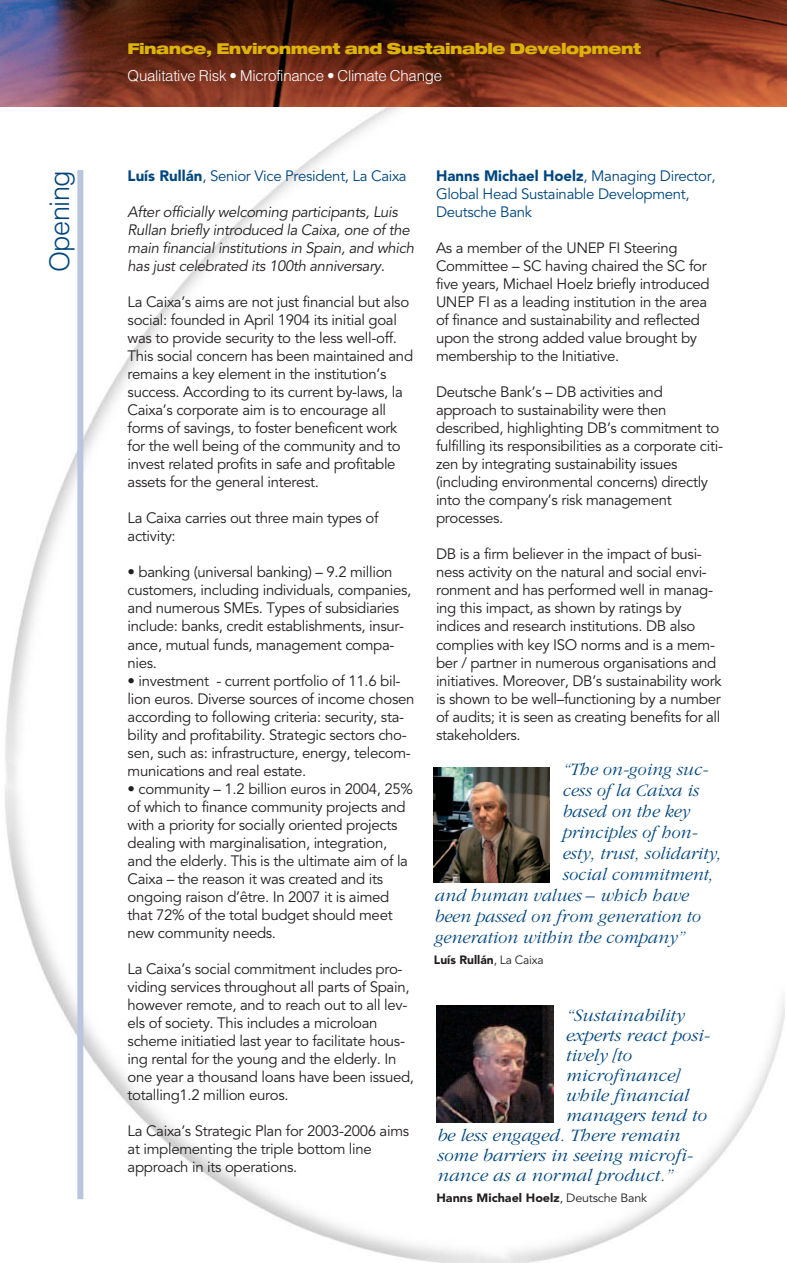
<style>
.page{position:relative;width:787px;height:1263px;background:#fff}
.page>*{position:absolute;margin:0;border:0;box-sizing:border-box;transform-origin:0 0}
.t1{font:300 27px "Helvetica";letter-spacing:-.015em;color:#00467e}
.t2{font:italic 300 18px "Garamond";color:#00467e}
.t3{font:italic 300 18px "Garamond";color:#00467e;scale:1.04 1}
.t4{font:15px/18px "Avenir";letter-spacing:-.02em;color:#231f20}
.t5{font:italic 15px/18px "Avenir";letter-spacing:-.02em;color:#231f20}
.t6{font:15px/18px "Avenir";letter-spacing:-.02em;color:#00467e}
.t7{font:900 expanded 15px "Helvetica Neue";letter-spacing:-.03em;color:#deb308}
.t8{font:300 15px "Helvetica";letter-spacing:-.015em;color:#fff}
.t9{font:900 12px "Avenir";color:#231f20;scale:1.04 1}
.t10{font:900 12px "Avenir";color:#231f20}
.s1{font-weight:900}
.s2{font-weight:400}
</style>
<div class="page">
<img style="left:2px;top:106px;width:782px;height:1157px">
<img style="left:0;top:0;width:787px;height:106px">
<div style="left:77px;top:170px;width:6px;height:1029px;background:#b9c5dc"></div>
<div style="left:434px;top:762px;width:289px;height:241px;background:#fff"></div>
<img style="left:436px;top:1005px;width:117px;height:117px">
<img style="left:434px;top:767px;width:115px;height:116px">
<h1 class="t1" style="left:44px;top:272px;width:104px;rotate:-90deg">Opening</h1>
<p class="t7" style="left:128px;top:42px;width:515px">Finance, Environment and Sustainable Development</p>
<p class="t8" style="left:128px;top:67px;width:316px">Qualitative Risk • Microfinance • Climate Change</p>
<p class="t6" style="left:128px;top:168px;width:280px"><span class="s1">Luís Rullán</span>, Senior Vice President, La Caixa</p>
<p class="t5" style="left:128px;top:204px;width:288px">After officially welcoming participants, Luis Rullan briefly introduced la Caixa, one of the main financial institutions in Spain, and which has just celebrated its 100th anniversary.</p>
<p class="t4" style="left:128px;top:294px;width:287px">La Caixa’s aims are not just financial but also social: founded in April 1904 its initial goal was to provide security to the less well-off.<br>This social concern has been maintained and remains a key element in the institution’s success. According to its current by-laws, la Caixa’s corporate aim is to encourage all forms of savings, to foster beneficent work for the well being of the community and to invest related profits in safe and profitable assets for the general interest.</p>
<p class="t4" style="left:128px;top:510px;width:252px">La Caixa carries out three main types of activity:</p>
<p class="t4" style="left:128px;top:564px;width:285px">• banking (universal banking) – 9.2 million customers, including individuals, companies, and numerous SMEs. Types of subsidiaries include: banks, credit establishments, insur&shy;ance, mutual funds, management compa&shy;nies.</p>
<p class="t4" style="left:128px;top:672px;width:288px">• investment - current portfolio of 11.6 bil&shy;lion euros. Diverse sources of income chosen according to following criteria: security, sta&shy;bility and profitability. Strategic sectors cho&shy;sen, such as: infrastructure, energy, telecom&shy;munications and real estate.</p>
<p class="t4" style="left:128px;top:780px;width:287px">• community – 1.2 billion euros in 2004, 25% of which to finance community projects and with a priority for socially oriented projects dealing with marginalisation, integration, and the elderly. This is the ultimate aim of la Caixa – the reason it was created and its ongoing raison d’être. In 2007 it is aimed that 72% of the total budget should meet new community needs.</p>
<p class="t4" style="left:128px;top:960px;width:288px">La Caixa’s social commitment includes pro&shy;viding services throughout all parts of Spain, however remote, and to reach out to all lev&shy;els of society. This includes a microloan scheme initiatied last year to facilitate hous&shy;ing rental for the young and the elderly. In one year a thousand loans have been issued, totalling1.2 million euros.</p>
<p class="t4" style="left:128px;top:1122px;width:283px">La Caixa’s Strategic Plan for 2003-2006 aims at implementing the triple bottom line approach in its operations.</p>
<p class="t6" style="left:436px;top:168px;width:281px"><span class="s1">Hanns Michael Hoelz</span>, Managing Director,<br>Global Head Sustainable Development,<br>Deutsche Bank</p>
<p class="t4" style="left:436px;top:240px;width:275px">As a member of the UNEP FI Steering Committee – SC having chaired the SC for five years, Michael Hoelz briefly introduced UNEP FI as a leading institution in the area of finance and sustainability and reflected upon the strong added value brought by membership to the Initiative.</p>
<p class="t4" style="left:436px;top:384px;width:288px">Deutsche Bank’s – DB activities and approach to sustainability were then described, highlighting DB’s commitment to fulfilling its responsibilities as a corporate citi&shy;zen by integrating sustainability issues (including environmental concerns) directly into the company’s risk management processes.</p>
<p class="t4" style="left:436px;top:546px;width:287px">DB is a firm believer in the impact of busi&shy;ness activity on the natural and social envi&shy;ronment and has performed well in manag&shy;ing this impact, as shown by ratings by indices and research institutions. DB also complies with key ISO norms and is a mem&shy;ber / partner in numerous organisations and initiatives. Moreover, DB’s sustainability work is shown to be well–functioning by a number of audits; it is seen as creating benefits for all stakeholders.</p>
<p class="t2" style="left:561px;top:758px;width:148px">“The on-going suc-</p>
<p class="t2" style="left:561px;top:779px;width:138px">cess of la Caixa is</p>
<p class="t2" style="left:561px;top:800px;width:129px">based on the key</p>
<p class="t2" style="left:561px;top:821px;width:137px">principles of hon-</p>
<p class="t2" style="left:561px;top:842px;width:161px">esty, trust, solidarity,</p>
<p class="t2" style="left:561px;top:863px;width:153px">social commitment,</p>
<p class="t2" style="left:434px;top:884px;width:256px">and human values – which have</p>
<p class="t2" style="left:434px;top:905px;width:267px">been passed on from generation to</p>
<p class="t2" style="left:434px;top:926px;width:252px">generation within the company”</p>
<p class="t10" style="left:434px;top:955px;width:111px">Luís Rullán<span class="s2">, La Caixa</span></p>
<p class="t3" style="left:565px;top:1004px;width:115px">“Sustainability</p>
<p class="t3" style="left:565px;top:1024px;width:141px">experts react posi-</p>
<p class="t3" style="left:565px;top:1044px;width:65px">tively [to</p>
<p class="t3" style="left:565px;top:1064px;width:111px">microfinance]</p>
<p class="t3" style="left:565px;top:1084px;width:120px">while financial</p>
<p class="t3" style="left:565px;top:1104px;width:137px">managers tend to</p>
<p class="t3" style="left:436px;top:1124px;width:235px">be less engaged. There remain</p>
<p class="t3" style="left:436px;top:1144px;width:248px">some barriers in seeing microfi-</p>
<p class="t3" style="left:436px;top:1165px;width:228px">nance as a normal product.”</p>
<p class="t9" style="left:436px;top:1192px;width:204px">Hanns Michael Hoelz<span class="s2">, Deutsche Bank</span></p>
</div>
